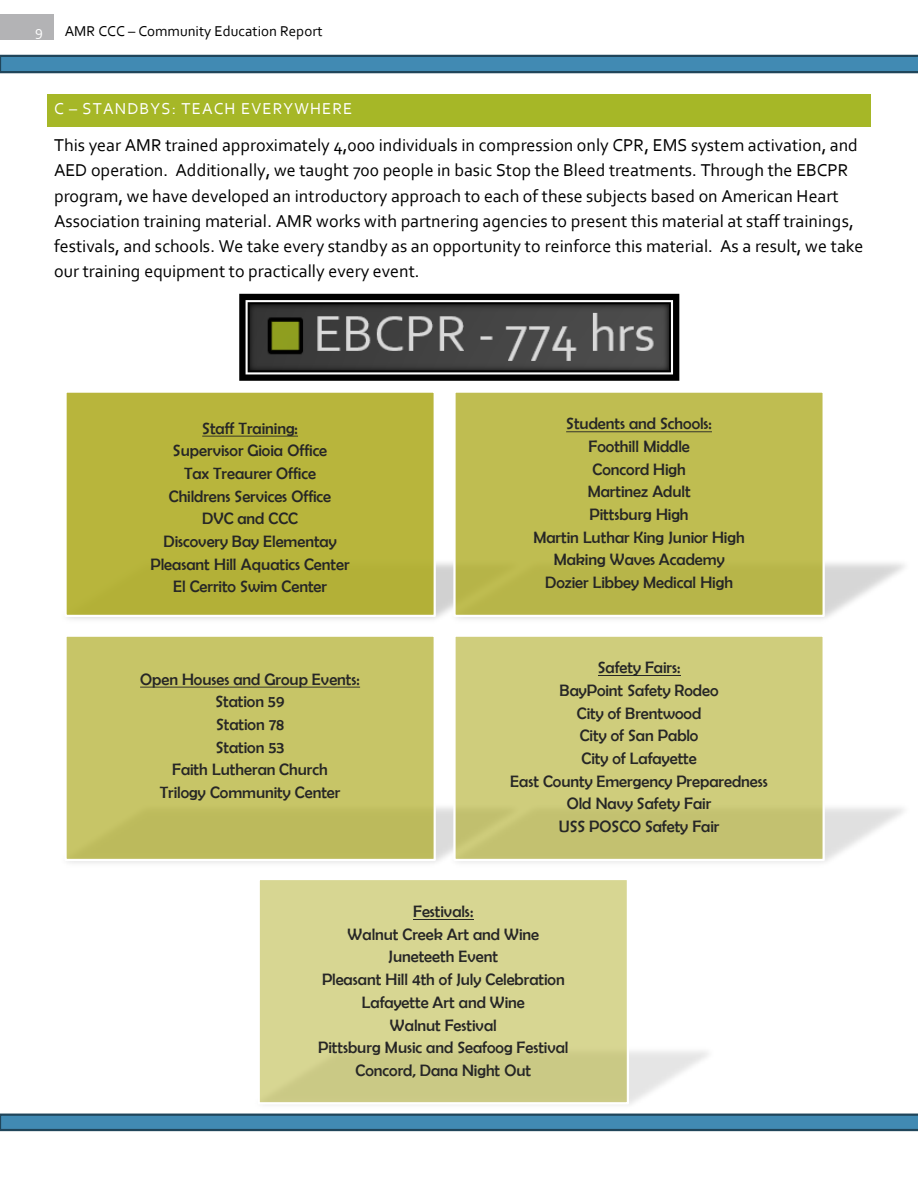
<style>
.page{position:relative;width:918px;height:1188px;background:#fff}
.page>*{position:absolute;margin:0;border:0;box-sizing:border-box;transform-origin:0 0}
.t1{font:18px/25.2px "Corbel";color:#000}
.t2{font:16.65px "Berlin Sans FB";color:#262626}
.t3{font:16.5px "Berlin Sans FB";color:#262626}
.t4{font:16.5px "Corbel";letter-spacing:.065em;color:#fff}
.t5{font:15px "Corbel";color:#000}
.t6{font:15px "Corbel";color:#fff}
</style>
<div class="page">
<div style="left:0;top:14px;width:54px;height:26px;background:#b3b3b5"></div>
<div style="left:52px;top:99px;width:814px;height:23px;background:#a6b727"></div>
<svg style="left:47px;top:94px;width:5px;height:5px"></svg>
<div style="left:52px;top:94px;width:814px;height:5px;background:#a6b727"></div>
<svg style="left:866px;top:94px;width:5px;height:5px"></svg>
<svg style="left:47px;top:122px;width:5px;height:4px"></svg>
<hr style="left:52px;top:122px;width:814px;height:4px;background:#a6b727">
<svg style="left:866px;top:122px;width:5px;height:4px"></svg>
<div style="left:47px;top:99px;width:5px;height:23px;background:#a6b727"></div>
<div style="left:866px;top:99px;width:5px;height:23px;background:#a6b727"></div>
<svg style="left:239px;top:294px;width:440px;height:87px;background:#494947"></svg>
<div style="left:66px;top:392px;width:369px;height:224px;background:#b8b53c"></div>
<div style="left:64px;top:390px;width:372px;height:227px;border:2px solid #fff"></div>
<svg style="left:202px;top:436px;width:96px;height:1px"></svg>
<div style="left:454px;top:392px;width:370px;height:224px;background:#bfbd51"></div>
<div style="left:453px;top:390px;width:372px;height:227px;border:2px solid #fff"></div>
<svg style="left:566px;top:431px;width:146px;height:1px"></svg>
<div style="left:66px;top:636px;width:369px;height:224px;background:#c7c567"></div>
<div style="left:64px;top:635px;width:372px;height:226px;border:2px solid #fff"></div>
<svg style="left:140px;top:687px;width:220px;height:1px"></svg>
<div style="left:454px;top:636px;width:370px;height:224px;background:#cfcd7c"></div>
<div style="left:453px;top:635px;width:372px;height:226px;border:2px solid #fff"></div>
<hr style="left:598px;top:675px;width:82px;height:1px;background:#262626">
<div style="left:259px;top:879px;width:369px;height:224px;background:#b0ad26;opacity:.5"></div>
<div style="left:258px;top:878px;width:371px;height:226px;border:2px solid #fff"></div>
<hr style="left:413px;top:919px;width:60px;height:1px;background:#262626">
<svg style="left:0;top:1114px;width:918px;height:17px;background:#397a9e"></svg>
<svg style="left:0;top:55px;width:918px;height:18px;background:#397a9f"></svg>
<p class="t6" style="left:35px;top:25px;width:9px">9</p>
<p class="t5" style="left:65px;top:25px;width:259px">AMR CCC – Community Education Report</p>
<h2 class="t4" style="left:54px;top:102px;width:300px">C – STANDBYS: TEACH EVERYWHERE</h2>
<p class="t1" style="left:54px;top:134px;width:811px">This year AMR trained approximately 4,000 individuals in compression only CPR, EMS system activation, and AED operation. Additionally, we taught 700 people in basic Stop the Bleed treatments. Through the EBCPR program, we have developed an introductory approach to each of these subjects based on American Heart Association training material. AMR works with partnering agencies to present this material at staff trainings, festivals, and schools. We take every standby as an opportunity to reinforce this material. As a result, we take our training equipment to practically every event.</p>
<p class="t3" style="left:202px;top:419px;width:97px">Staff Training:</p>
<p class="t3" style="left:173px;top:441px;width:156px">Supervisor Gioia Office</p>
<p class="t3" style="left:184px;top:464px;width:133px">Tax Treaurer Office</p>
<p class="t3" style="left:169px;top:487px;width:164px">Childrens Services Office</p>
<p class="t3" style="left:202px;top:510px;width:97px">DVC and CCC</p>
<p class="t3" style="left:163px;top:532px;width:175px">Discovery Bay Elementay</p>
<p class="t3" style="left:151px;top:555px;width:200px">Pleasant Hill Aquatics Center</p>
<p class="t2" style="left:173px;top:577px;width:155px">El Cerrito Swim Center</p>
<p class="t3" style="left:140px;top:670px;width:221px">Open Houses and Group Events:</p>
<p class="t3" style="left:215px;top:693px;width:71px">Station 59</p>
<p class="t3" style="left:216px;top:715px;width:69px">Station 78</p>
<p class="t3" style="left:216px;top:738px;width:70px">Station 53</p>
<p class="t3" style="left:172px;top:761px;width:157px">Faith Lutheran Church</p>
<p class="t3" style="left:160px;top:783px;width:182px">Trilogy Community Center</p>
<p class="t3" style="left:566px;top:414px;width:147px">Students and Schools:</p>
<p class="t2" style="left:589px;top:437px;width:103px">Foothill Middle</p>
<p class="t3" style="left:593px;top:460px;width:95px">Concord High</p>
<p class="t3" style="left:588px;top:483px;width:105px">Martinez Adult</p>
<p class="t3" style="left:590px;top:505px;width:101px">Pittsburg High</p>
<p class="t3" style="left:533px;top:528px;width:213px">Martin Luthar King Junior High</p>
<p class="t3" style="left:554px;top:551px;width:172px">Making Waves Academy</p>
<p class="t3" style="left:545px;top:573px;width:189px">Dozier Libbey Medical High</p>
<p class="t3" style="left:598px;top:659px;width:84px">Safety Fairs:</p>
<p class="t3" style="left:560px;top:681px;width:160px">BayPoint Safety Rodeo</p>
<p class="t3" style="left:577px;top:704px;width:126px">City of Brentwood</p>
<p class="t3" style="left:580px;top:727px;width:120px">City of San Pablo</p>
<p class="t3" style="left:582px;top:749px;width:117px">City of Lafayette</p>
<p class="t2" style="left:510px;top:772px;width:259px">East County Emergency Preparedness</p>
<p class="t3" style="left:567px;top:795px;width:146px">Old Navy Safety Fair</p>
<p class="t3" style="left:559px;top:817px;width:162px">USS POSCO Safety Fair</p>
<p class="t3" style="left:413px;top:902px;width:62px">Festivals:</p>
<p class="t3" style="left:348px;top:925px;width:193px">Walnut Creek Art and Wine</p>
<p class="t3" style="left:389px;top:948px;width:111px">Juneteeth Event</p>
<p class="t3" style="left:322px;top:970px;width:244px">Pleasant Hill 4th of July Celebration</p>
<p class="t3" style="left:362px;top:993px;width:164px">Lafayette Art and Wine</p>
<p class="t3" style="left:390px;top:1016px;width:108px">Walnut Festival</p>
<p class="t3" style="left:318px;top:1038px;width:252px">Pittsburg Music and Seafoog Festival</p>
<p class="t3" style="left:356px;top:1061px;width:177px">Concord, Dana Night Out</p>
</div>
